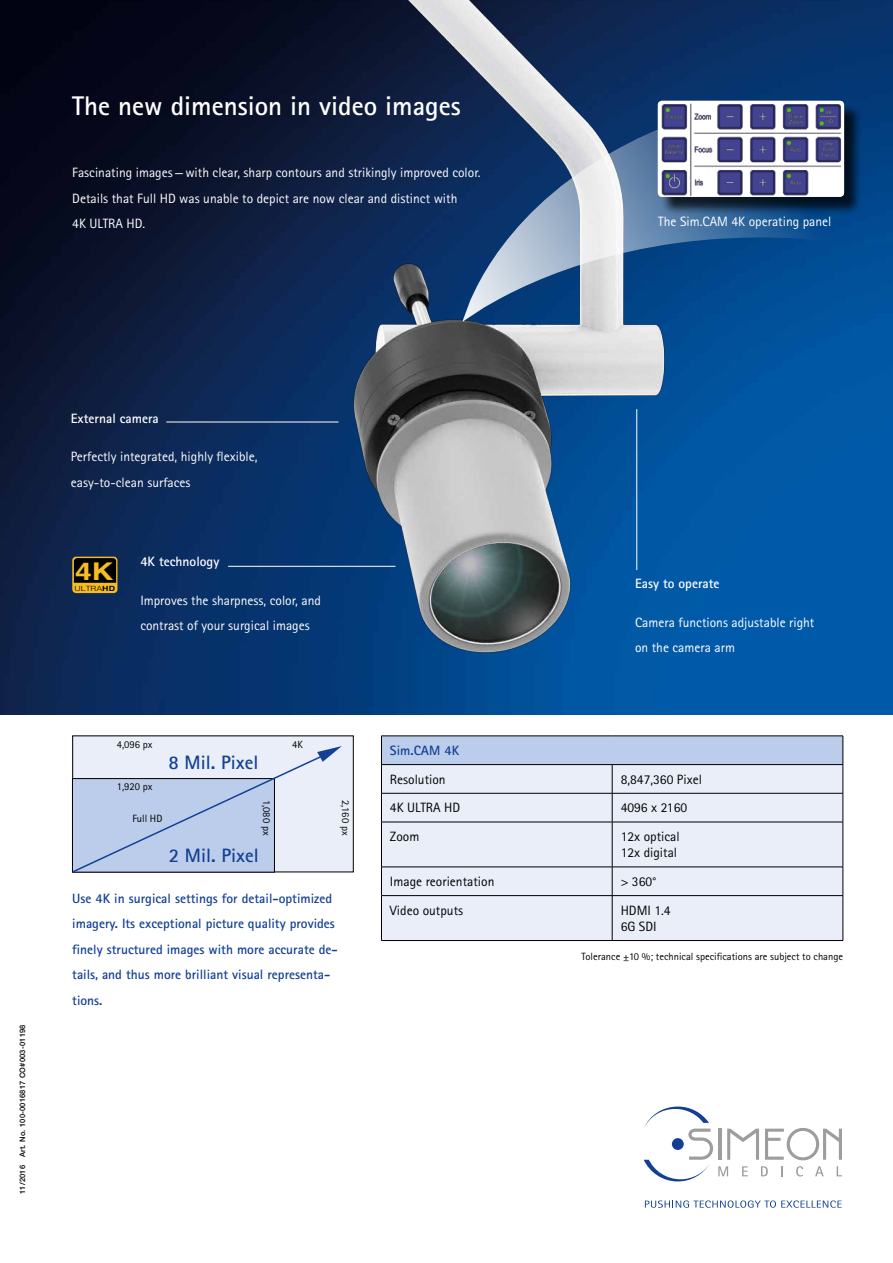
<style>
.page{position:relative;width:893px;height:1263px;background:#fff}
.page>*{position:absolute;margin:0;border:0;box-sizing:border-box;transform-origin:0 0}
.t1{font:700 27px "Rotis Sans Serif Std";color:#fff}
.t2{font:700 24.45px "Helvetica";color:#f5bd1f;scale:1.23 1}
.t3{font:700 19.35px "Rotis Sans Serif Std";color:#134094}
.t4{font:13.5px/25.5px "Rotis Sans Serif Std";color:#fff}
.t5{font:700 13.5px/25.5px "Rotis Sans Serif Std";color:#134094}
.t6{font:13.5px/16.2px "Rotis Sans Serif Std";color:#000}
.t7{font:700 13.5px "Rotis Sans Serif Std";color:#fff}
.t8{font:10.5px "Rotis Sans Serif Std";color:#000}
.t9{font:500 7.5px "Helvetica Neue";letter-spacing:.025em;color:#000}
.t10{font:300 7.2px "Helvetica";color:#000;scale:1.23 1}
.s1{font-weight:700}
</style>
<div class="page">
<img style="left:0;top:0;width:893px;height:714px">
<img style="left:323px;top:0;width:372px;height:668px">
<hr style="left:166px;top:422px;width:172px;height:1px;background:#fff">
<hr style="left:636px;top:409px;width:1px;height:161px;background:#fff">
<hr style="left:228px;top:566px;width:167px;height:1px;background:#fff">
<div style="left:381px;top:736px;width:462px;height:28px;background:#bccdeb"></div>
<div style="left:382px;top:765px;width:461px;height:175px;background:#e9eef9"></div>
<hr style="left:381px;top:736px;width:231px;height:1px;background:#000">
<hr style="left:612px;top:736px;width:231px;height:1px;background:#000">
<hr style="left:381px;top:764px;width:231px;height:1px;background:#000">
<hr style="left:612px;top:764px;width:231px;height:1px;background:#000">
<hr style="left:381px;top:793px;width:231px;height:1px;background:#000">
<svg style="left:381px;top:736px;width:1px;height:86px"></svg>
<hr style="left:612px;top:793px;width:231px;height:1px;background:#000">
<svg style="left:612px;top:765px;width:1px;height:57px"></svg>
<svg style="left:843px;top:736px;width:1px;height:86px"></svg>
<hr style="left:381px;top:822px;width:231px;height:1px;background:#000">
<hr style="left:381px;top:822px;width:1px;height:45px;background:#000">
<hr style="left:612px;top:822px;width:231px;height:1px;background:#000">
<hr style="left:612px;top:822px;width:1px;height:45px;background:#000">
<hr style="left:843px;top:822px;width:1px;height:45px;background:#000">
<hr style="left:381px;top:867px;width:231px;height:1px;background:#000">
<svg style="left:381px;top:867px;width:1px;height:28px"></svg>
<hr style="left:612px;top:867px;width:231px;height:1px;background:#000">
<svg style="left:612px;top:867px;width:1px;height:28px"></svg>
<svg style="left:843px;top:867px;width:1px;height:28px"></svg>
<hr style="left:381px;top:895px;width:231px;height:1px;background:#000">
<hr style="left:381px;top:896px;width:1px;height:44px;background:#000">
<hr style="left:612px;top:895px;width:231px;height:1px;background:#000">
<hr style="left:612px;top:896px;width:1px;height:44px;background:#000">
<hr style="left:843px;top:896px;width:1px;height:44px;background:#000">
<hr style="left:381px;top:940px;width:231px;height:1px;background:#000">
<hr style="left:612px;top:940px;width:231px;height:1px;background:#000">
<div style="left:73px;top:736px;width:280px;height:136px;background:#e9eef9"></div>
<svg style="left:72px;top:746px;width:270px;height:127px"></svg>
<svg style="left:644px;top:1106px;width:198px;height:75px"></svg>
<svg style="left:645px;top:1200px;width:197px;height:8px"></svg>
<div style="left:72px;top:557px;width:45px;height:36px;background:#f5bd1f;border-radius:4px"></div>
<svg style="left:74px;top:558px;width:42px;height:25px"></svg>
<svg style="left:463px;top:99px;width:430px;height:223px;background:#3e6a9a"></svg>
<div style="left:660px;top:103px;width:203px;height:112px;background:#000;opacity:.75"></div>
<img style="left:658px;top:101px;width:186px;height:96px">
<h1 class="t1" style="left:72px;top:89px;width:390px">The new dimension in video images</h1>
<p class="t4" style="left:72px;top:160px;width:410px">Fascinating images—with clear, sharp contours and strikingly improved color.<br>Details that Full HD was unable to depict are now clear and distinct with<br>4K ULTRA HD.</p>
<p class="t4" style="left:658px;top:209px;width:175px">The Sim.CAM 4K operating panel</p>
<p class="t9" style="left:16px;top:1194px;width:171px;rotate:-90deg">11/2016 Art. No. 100-0016817 CO#003-01198</p>
<p class="t7" style="left:71px;top:409px;width:89px">External camera</p>
<p class="t4" style="left:71px;top:444px;width:188px">Perfectly integrated, highly flexible, easy-to-clean surfaces</p>
<h2 class="t2" style="left:75px;top:551px;width:33px">4K</h2>
<p class="t10" style="left:74px;top:582px;width:34px">ULTRA<span class="s1">HD</span></p>
<p class="t7" style="left:140px;top:553px;width:81px">4K technology</p>
<p class="t4" style="left:140px;top:587px;width:182px">Improves the sharpness, color, and contrast of your surgical images</p>
<p class="t8" style="left:117px;top:738px;width:37px">4,096 px</p>
<p class="t8" style="left:117px;top:780px;width:37px">1,920 px</p>
<h3 class="t3" style="left:168px;top:750px;width:92px">8 Mil. Pixel</h3>
<p class="t8" style="left:292px;top:739px;width:12px">4K</p>
<p class="t8" style="left:132px;top:812px;width:31px">Full HD</p>
<p class="t8" style="left:273px;top:800px;width:37px;rotate:90deg">1,080 px</p>
<p class="t8" style="left:352px;top:800px;width:37px;rotate:90deg">2,160 px</p>
<h3 class="t3" style="left:169px;top:844px;width:92px">2 Mil. Pixel</h3>
<p class="t5" style="left:72px;top:885px;width:267px">Use 4K in surgical settings for detail-optimized imagery. Its exceptional picture quality provides finely structured images with more accurate de&shy;tails, and thus more brilliant visual representa&shy;tions.</p>
<p class="t7" style="left:635px;top:575px;width:86px">Easy to operate</p>
<p class="t4" style="left:635px;top:609px;width:181px">Camera functions adjustable right on the camera arm</p>
<p class="t5" style="left:390px;top:737px;width:71px">Sim.CAM 4K</p>
<p class="t6" style="left:390px;top:771px;width:57px">Resolution</p>
<p class="t6" style="left:621px;top:771px;width:83px">8,847,360 Pixel</p>
<p class="t6" style="left:390px;top:799px;width:72px">4K ULTRA HD</p>
<p class="t6" style="left:621px;top:799px;width:68px">4096 x 2160</p>
<p class="t6" style="left:390px;top:828px;width:31px">Zoom</p>
<p class="t6" style="left:621px;top:828px;width:60px">12x optical<br>12x digital</p>
<p class="t6" style="left:390px;top:873px;width:106px">Image reorientation</p>
<p class="t6" style="left:621px;top:873px;width:37px">&gt; 360°</p>
<p class="t6" style="left:390px;top:902px;width:75px">Video outputs</p>
<p class="t6" style="left:621px;top:902px;width:51px">HDMI 1.4<br>6G SDI</p>
<p class="t8" style="left:581px;top:950px;width:263px">Tolerance ±10 %; technical specifications are subject to change</p>
</div>
